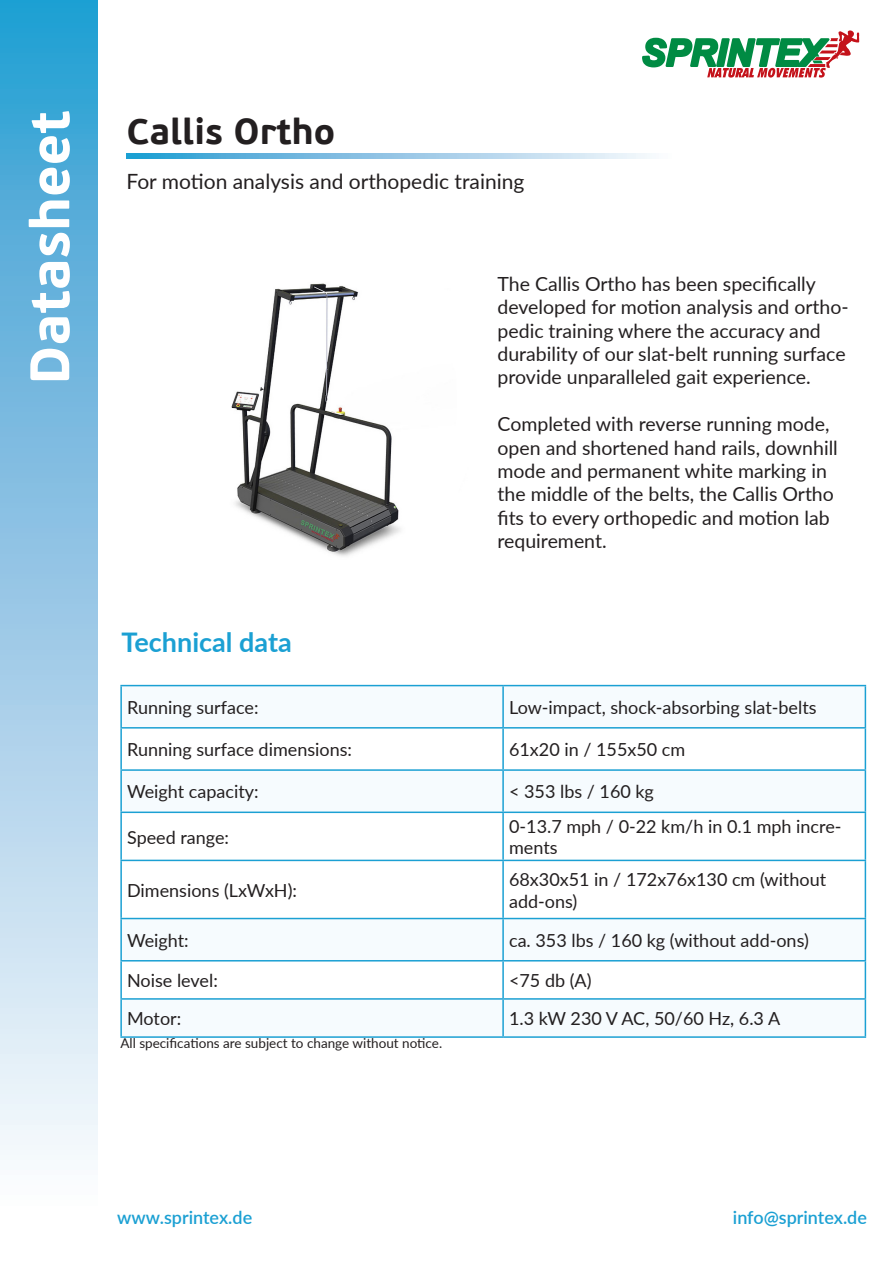
<style>
.page{position:relative;width:893px;height:1263px;background:#fff}
.page>*{position:absolute;margin:0;border:0;box-sizing:border-box;transform-origin:0 0}
.t1{font:700 55.5px "PF Beau Sans Pro";color:#fff}
.t2{font:700 36px "PF Beau Sans Pro";color:#231f20}
.t3{font:700 27px "Lato";color:#1ba0d3}
.t4{font:21px "Lato";color:#231f20}
.t5{font:19.5px/23.4px "Lato";color:#231f20}
.t6{font:18px/21.6px "Lato";color:#231f20}
.t7{font:600 18px "Lato";color:#1ba0d3}
.t8{font:13.5px "Lato";color:#231f20}
</style>
<div class="page">
<img style="left:231px;top:283px;width:169px;height:273px">
<div style="left:0;top:0;width:98px;height:1263px;background:linear-gradient(to bottom,#2c9ad1,#fffeff)"></div>
<svg style="left:642px;top:30px;width:217px;height:48px"></svg>
<svg style="left:126px;top:153px;width:524px;height:5px;background:#8fc6e5"></svg>
<svg style="left:122px;top:686px;width:743px;height:125px;fill:#f6fbfe"></svg>
<svg style="left:122px;top:919px;width:743px;height:117px"></svg>
<hr style="left:120px;top:685px;width:383px;height:1px;background:#1ba0d3">
<hr style="left:120px;top:686px;width:2px;height:41px;background:#1ba0d3">
<hr style="left:503px;top:685px;width:363px;height:1px;background:#1ba0d3">
<hr style="left:502px;top:686px;width:2px;height:41px;background:#1ba0d3">
<hr style="left:120px;top:727px;width:383px;height:1px;background:#1ba0d3">
<hr style="left:120px;top:728px;width:2px;height:41px;background:#1ba0d3">
<hr style="left:503px;top:727px;width:363px;height:1px;background:#1ba0d3">
<hr style="left:502px;top:728px;width:2px;height:41px;background:#1ba0d3">
<hr style="left:120px;top:769px;width:383px;height:2px;background:#1ba0d3">
<hr style="left:120px;top:771px;width:2px;height:40px;background:#1ba0d3">
<hr style="left:503px;top:769px;width:363px;height:2px;background:#1ba0d3">
<hr style="left:502px;top:771px;width:2px;height:40px;background:#1ba0d3">
<hr style="left:120px;top:811px;width:383px;height:2px;background:#1ba0d3">
<hr style="left:120px;top:813px;width:2px;height:47px;background:#1ba0d3">
<hr style="left:503px;top:811px;width:363px;height:2px;background:#1ba0d3">
<hr style="left:502px;top:813px;width:2px;height:47px;background:#1ba0d3">
<hr style="left:120px;top:860px;width:383px;height:1px;background:#1ba0d3">
<hr style="left:120px;top:861px;width:2px;height:57px;background:#1ba0d3">
<hr style="left:503px;top:860px;width:363px;height:1px;background:#1ba0d3">
<hr style="left:502px;top:861px;width:2px;height:57px;background:#1ba0d3">
<hr style="left:120px;top:918px;width:383px;height:1px;background:#1ba0d3">
<hr style="left:120px;top:919px;width:2px;height:41px;background:#1ba0d3">
<hr style="left:503px;top:918px;width:363px;height:1px;background:#1ba0d3">
<hr style="left:502px;top:919px;width:2px;height:41px;background:#1ba0d3">
<hr style="left:120px;top:960px;width:383px;height:1px;background:#1ba0d3">
<hr style="left:120px;top:961px;width:2px;height:37px;background:#1ba0d3">
<hr style="left:503px;top:960px;width:363px;height:1px;background:#1ba0d3">
<hr style="left:502px;top:961px;width:2px;height:37px;background:#1ba0d3">
<hr style="left:120px;top:998px;width:383px;height:2px;background:#1ba0d3">
<hr style="left:120px;top:1000px;width:2px;height:36px;background:#1ba0d3">
<hr style="left:503px;top:998px;width:363px;height:2px;background:#1ba0d3">
<hr style="left:502px;top:1000px;width:2px;height:36px;background:#1ba0d3">
<hr style="left:120px;top:1036px;width:383px;height:2px;background:#1ba0d3">
<hr style="left:503px;top:1036px;width:363px;height:2px;background:#1ba0d3">
<hr style="left:865px;top:686px;width:1px;height:41px;background:#1ba0d3">
<hr style="left:865px;top:728px;width:1px;height:41px;background:#1ba0d3">
<hr style="left:865px;top:771px;width:1px;height:40px;background:#1ba0d3">
<hr style="left:865px;top:813px;width:1px;height:47px;background:#1ba0d3">
<hr style="left:865px;top:861px;width:1px;height:57px;background:#1ba0d3">
<hr style="left:865px;top:919px;width:1px;height:41px;background:#1ba0d3">
<hr style="left:865px;top:961px;width:1px;height:37px;background:#1ba0d3">
<hr style="left:865px;top:1000px;width:1px;height:36px;background:#1ba0d3">
<h1 class="t1" style="left:15px;top:384px;width:275px;rotate:-90deg">Datasheet</h1>
<h2 class="t2" style="left:126px;top:109px;width:210px">Callis Ortho</h2>
<p class="t4" style="left:126px;top:166px;width:400px">For motion analysis and orthopedic training</p>
<h3 class="t3" style="left:122px;top:622px;width:172px">Technical data</h3>
<p class="t5" style="left:497px;top:271px;width:353px">The Callis Ortho has been specifically developed for motion analysis and ortho&shy;pedic training where the accuracy and durability of our slat-belt running surface provide unparalleled gait experience.</p>
<p class="t5" style="left:497px;top:411px;width:342px">Completed with reverse running mode, open and shortened hand rails, downhill mode and permanent white marking in the middle of the belts, the Callis Ortho fits to every orthopedic and motion lab requirement.</p>
<p class="t6" style="left:127px;top:696px;width:133px">Running surface:</p>
<p class="t6" style="left:509px;top:696px;width:309px">Low-impact, shock-absorbing slat-belts</p>
<p class="t6" style="left:127px;top:738px;width:226px">Running surface dimensions:</p>
<p class="t6" style="left:509px;top:738px;width:178px">61x20 in / 155x50 cm</p>
<p class="t6" style="left:127px;top:780px;width:133px">Weight capacity:</p>
<p class="t6" style="left:509px;top:780px;width:146px">&lt; 353 lbs / 160 kg</p>
<p class="t6" style="left:127px;top:825px;width:103px">Speed range:</p>
<p class="t6" style="left:509px;top:815px;width:334px">0-13.7 mph / 0-22 km/h in 0.1 mph incre&shy;ments</p>
<p class="t6" style="left:127px;top:878px;width:171px">Dimensions (LxWxH):</p>
<p class="t6" style="left:509px;top:868px;width:319px">68x30x51 in / 172x76x130 cm (without add-ons)</p>
<p class="t6" style="left:127px;top:929px;width:63px">Weight:</p>
<p class="t6" style="left:509px;top:929px;width:301px">ca. 353 lbs / 160 kg (without add-ons)</p>
<p class="t6" style="left:127px;top:969px;width:92px">Noise level:</p>
<p class="t6" style="left:509px;top:969px;width:84px">&lt;75 db (A)</p>
<p class="t6" style="left:127px;top:1007px;width:56px">Motor:</p>
<p class="t6" style="left:509px;top:1007px;width:273px">1.3 kW 230 V AC, 50/60 Hz, 6.3 A</p>
<p class="t8" style="left:120px;top:1034px;width:323px">All specifications are subject to change without notice.</p>
<p class="t7" style="left:117px;top:1205px;width:136px">www.sprintex.de</p>
<p class="t7" style="left:733px;top:1205px;width:136px">info@sprintex.de</p>
</div>
